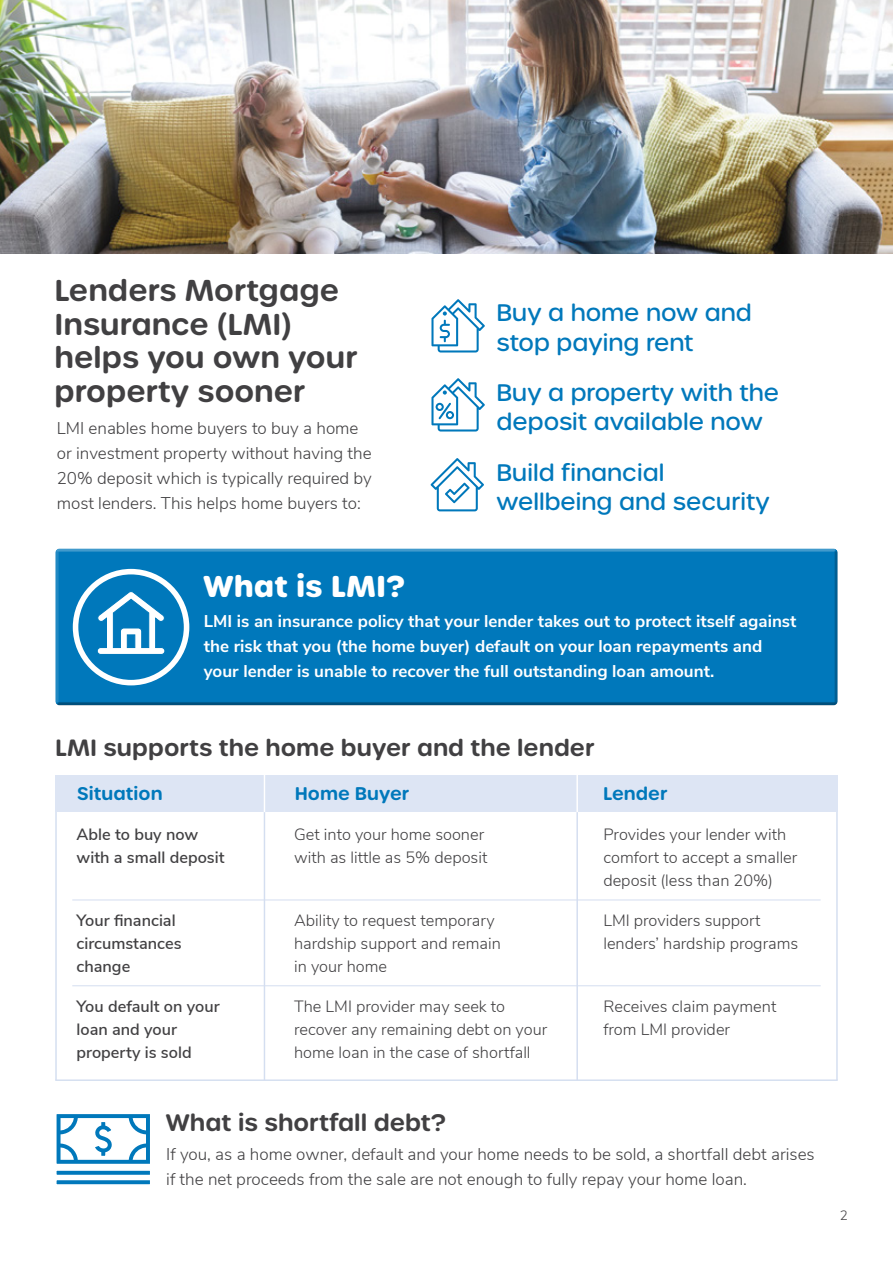
<style>
.page{position:relative;width:893px;height:1263px;background:#fff}
.page>*{position:absolute;margin:0;border:0;box-sizing:border-box;transform-origin:0 0}
.t1{font:600 29.25px/33.5px "Urbane Rounded";color:#414042}
.t2{font:700 29.25px "Urbane Rounded";color:#fff}
.t3{font:500 23.1px/29.2px "Urbane Rounded";color:#0078bb}
.t4{font:600 23.1px "Urbane Rounded";color:#414042}
.t5{font:600 22.8px "Urbane Rounded";color:#414042}
.t6{font:600 17.85px "Urbane Rounded";color:#0078bb}
.t7{font:300 16.95px/24.9px "Nunito Sans";color:#414042}
.t8{font:700 16.95px/24.9px "Nunito Sans";color:#fff}
.t9{font:300 16.35px/23.1px "Nunito Sans";color:#414042}
.t10{font:600 16.35px/23.1px "Nunito Sans";color:#414042}
.t11{font:300 13.5px "Nunito Sans";color:#414042}
</style>
<div class="page">
<hr style="left:836px;top:775px;width:2px;height:305px;background:#d4def0">
<hr style="left:55px;top:775px;width:2px;height:305px;background:#d4def0">
<hr style="left:576px;top:810px;width:2px;height:270px;background:#d4def0">
<hr style="left:264px;top:810px;width:1px;height:270px;background:#d4def0">
<div style="left:53px;top:548px;width:786px;height:158px;background:#000;opacity:.5"></div>
<div style="left:55px;top:776px;width:783px;height:36px;background:#dde5f4"></div>
<hr style="left:55px;top:1079px;width:783px;height:2px;background:#d4def0">
<img style="left:0;top:0;width:893px;height:254px">
<hr style="left:264px;top:773px;width:1px;height:39px;background:#fff">
<hr style="left:576px;top:773px;width:2px;height:39px;background:#fff">
<hr style="left:72px;top:899px;width:749px;height:1px;background:#d4def0">
<hr style="left:72px;top:985px;width:749px;height:1px;background:#d4def0">
<svg style="left:56px;top:1170px;width:94px;height:5px"></svg>
<svg style="left:56px;top:1180px;width:94px;height:5px"></svg>
<svg style="left:56px;top:1114px;width:94px;height:50px"></svg>
<svg style="left:431px;top:378px;width:54px;height:53px"></svg>
<svg style="left:430px;top:458px;width:54px;height:53px"></svg>
<svg style="left:431px;top:299px;width:54px;height:53px"></svg>
<svg style="left:96px;top:590px;width:70px;height:65px"></svg>
<div style="left:73px;top:569px;width:116px;height:116px;border:6px solid #fff;border-radius:50%"></div>
<h1 class="t1" style="left:55px;top:274px;width:305px">Lenders Mortgage<br>Insurance (LMI) helps you own your property sooner</h1>
<p class="t7" style="left:57px;top:415px;width:317px">LMI enables home buyers to buy a home or investment property without having the 20% deposit which is typically required by most lenders. This helps home buyers to:</p>
<h1 class="t2" style="left:203px;top:566px;width:203px">What is LMI?</h1>
<h2 class="t3" style="left:496px;top:298px;width:257px">Buy a home now and stop paying rent</h2>
<h2 class="t3" style="left:496px;top:378px;width:284px">Buy a property with the deposit available now</h2>
<h2 class="t3" style="left:496px;top:458px;width:275px">Build financial wellbeing and security</h2>
<p class="t8" style="left:204px;top:607px;width:594px">LMI is an insurance policy that your lender takes out to protect itself against the risk that you (the home buyer) default on your loan repayments and your lender is unable to recover the full outstanding loan amount.</p>
<h3 class="t5" style="left:55px;top:732px;width:541px">LMI supports the home buyer and the lender</h3>
<p class="t6" style="left:77px;top:782px;width:87px">Situation</p>
<p class="t6" style="left:603px;top:782px;width:66px">Lender</p>
<p class="t6" style="left:295px;top:782px;width:116px">Home Buyer</p>
<p class="t10" style="left:77px;top:822px;width:149px">Able to buy now with a small deposit</p>
<p class="t10" style="left:77px;top:908px;width:106px">Your financial circumstances change</p>
<p class="t10" style="left:77px;top:994px;width:145px">You default on your loan and your property is sold</p>
<p class="t9" style="left:294px;top:822px;width:195px">Get into your home sooner with as little as 5% deposit</p>
<p class="t9" style="left:294px;top:908px;width:208px">Ability to request temporary hardship support and remain in your home</p>
<p class="t9" style="left:294px;top:994px;width:255px">The LMI provider may seek to recover any remaining debt on your home loan in the case of shortfall</p>
<p class="t9" style="left:603px;top:822px;width:196px">Provides your lender with comfort to accept a smaller deposit (less than 20%)</p>
<p class="t9" style="left:603px;top:908px;width:196px">LMI providers support lenders’ hardship programs</p>
<p class="t9" style="left:603px;top:994px;width:174px">Receives claim payment from LMI provider</p>
<h2 class="t4" style="left:166px;top:1107px;width:282px">What is shortfall debt?</h2>
<p class="t7" style="left:166px;top:1140px;width:650px">If you, as a home owner, default and your home needs to be sold, a shortfall debt arises if the net proceeds from the sale are not enough to fully repay your home loan.</p>
<p class="t11" style="left:840px;top:1205px;width:10px">2</p>
</div>
